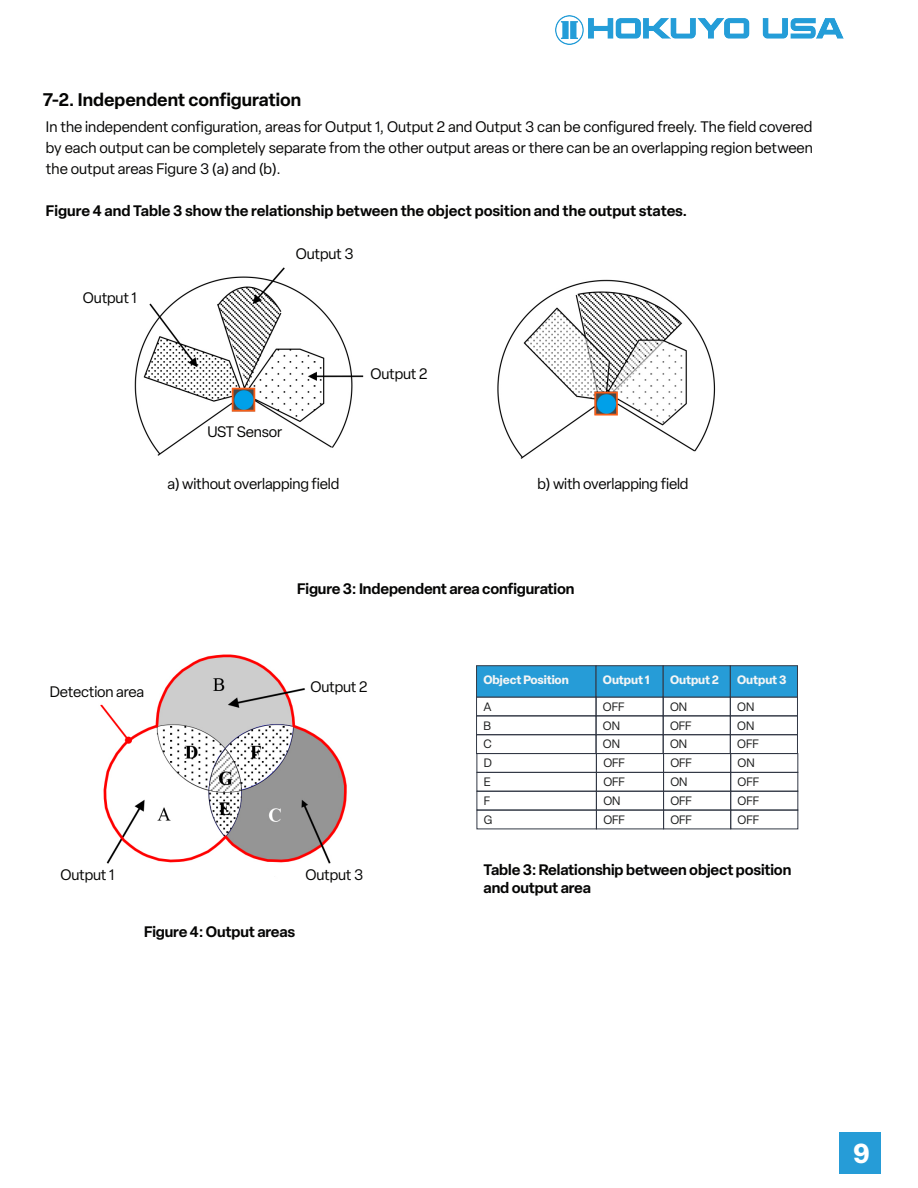
<style>
.page{position:relative;width:918px;height:1188px;background:#fff}
.page>*{position:absolute;margin:0;border:0;box-sizing:border-box;transform-origin:0 0}
.t1{font:700 27px "Elza";color:#fff}
.t2{font:600 18px "Elza";color:#050504}
.t3{font:15px/21px "Elza";letter-spacing:-.01em;color:#050504;text-align:justify}
.t4{font:600 15px/18px "Elza";letter-spacing:-.01em;color:#050504}
.t5{font:12px/18.9px "Elza";letter-spacing:-.01em;color:#1d1e1e}
.t6{font:700 12px "Elza";letter-spacing:-.01em;color:#f3f5f5}
</style>
<div class="page">
<div style="left:476px;top:697px;width:120px;height:19px;border:1px solid #323845"></div>
<div style="left:476px;top:716px;width:120px;height:19px;border:1px solid #323845"></div>
<div style="left:476px;top:666px;width:120px;height:31px;background:#269cd7"></div>
<div style="left:596px;top:697px;width:67px;height:19px;border:1px solid #323845"></div>
<div style="left:596px;top:716px;width:67px;height:19px;border:1px solid #323845"></div>
<div style="left:596px;top:666px;width:67px;height:31px;background:#269cd7"></div>
<div style="left:663px;top:697px;width:68px;height:19px;border:1px solid #323845"></div>
<div style="left:663px;top:716px;width:68px;height:19px;border:1px solid #323845"></div>
<div style="left:663px;top:666px;width:68px;height:31px;background:#269cd7"></div>
<div style="left:730px;top:697px;width:68px;height:19px;border:1px solid #323845"></div>
<div style="left:730px;top:716px;width:68px;height:19px;border:1px solid #323845"></div>
<div style="left:477px;top:753px;width:120px;height:20px;border:1px solid #323845"></div>
<div style="left:477px;top:772px;width:120px;height:19px;border:1px solid #323845"></div>
<div style="left:477px;top:791px;width:120px;height:19px;border:1px solid #323845"></div>
<div style="left:596px;top:753px;width:68px;height:20px;border:1px solid #323845"></div>
<div style="left:596px;top:772px;width:68px;height:19px;border:1px solid #323845"></div>
<div style="left:596px;top:791px;width:68px;height:19px;border:1px solid #323845"></div>
<div style="left:663px;top:753px;width:68px;height:20px;border:1px solid #323845"></div>
<div style="left:663px;top:772px;width:68px;height:19px;border:1px solid #323845"></div>
<div style="left:663px;top:791px;width:68px;height:19px;border:1px solid #323845"></div>
<div style="left:731px;top:753px;width:67px;height:20px;border:1px solid #323845"></div>
<div style="left:731px;top:772px;width:67px;height:19px;border:1px solid #323845"></div>
<div style="left:731px;top:791px;width:67px;height:19px;border:1px solid #323845"></div>
<div style="left:477px;top:810px;width:120px;height:19px;border:1px solid #323845"></div>
<div style="left:596px;top:810px;width:68px;height:19px;border:1px solid #323845"></div>
<div style="left:663px;top:810px;width:68px;height:19px;border:1px solid #323845"></div>
<div style="left:731px;top:810px;width:67px;height:19px;border:1px solid #323845"></div>
<div style="left:730px;top:666px;width:68px;height:31px;background:#269cd7;border:1px solid #323845"></div>
<img style="left:555px;top:15px;width:289px;height:29px">
<img style="left:134px;top:267px;width:582px;height:192px">
<img style="left:100px;top:654px;width:247px;height:210px">
<div style="left:839px;top:1133px;width:42px;height:41px;background:#269cd7"></div>
<p class="t2" style="left:43px;top:86px;width:260px">7-2. Independent configuration</p>
<p class="t3" style="left:46px;top:116px;width:768px">In the independent configuration, areas for Output 1, Output 2 and Output 3 can be configured freely. The field covered by each output can be completely separate from the other output areas or there can be an overlapping region between the output areas Figure 3 (a) and (b).</p>
<p class="t4" style="left:46px;top:201px;width:643px">Figure 4 and Table 3 show the relationship between the object position and the output states.</p>
<p class="t3" style="left:83px;top:287px;width:56px">Output 1</p>
<p class="t3" style="left:296px;top:243px;width:59px">Output 3</p>
<p class="t3" style="left:207px;top:422px;width:76px">UST Sensor</p>
<p class="t3" style="left:371px;top:363px;width:59px">Output 2</p>
<p class="t3" style="left:168px;top:473px;width:173px">a) without overlapping field</p>
<p class="t3" style="left:537px;top:473px;width:153px">b) with overlapping field</p>
<p class="t4" style="left:297px;top:579px;width:279px">Figure 3: Independent area configuration</p>
<p class="t3" style="left:50px;top:681px;width:96px">Detection area</p>
<p class="t3" style="left:311px;top:676px;width:59px">Output 2</p>
<p class="t6" style="left:483px;top:671px;width:87px">Object Position</p>
<p class="t5" style="left:483px;top:697px;width:10px;text-align:justify">A B C</p>
<p class="t6" style="left:603px;top:671px;width:48px">Output 1</p>
<p class="t5" style="left:603px;top:697px;width:23px">OFF<br>ON<br>ON</p>
<p class="t6" style="left:670px;top:671px;width:50px">Output 2</p>
<p class="t5" style="left:670px;top:697px;width:23px">ON<br>OFF<br>ON</p>
<p class="t6" style="left:737px;top:671px;width:51px">Output 3</p>
<p class="t5" style="left:737px;top:697px;width:23px">ON<br>ON<br>OFF</p>
<p class="t3" style="left:61px;top:864px;width:56px">Output 1</p>
<p class="t3" style="left:305px;top:864px;width:59px">Output 3</p>
<p class="t4" style="left:144px;top:922px;width:153px">Figure 4: Output areas</p>
<p class="t5" style="left:484px;top:754px;width:10px;text-align:justify">D E F</p>
<p class="t5" style="left:603px;top:754px;width:23px;text-align:justify">OFF OFF ON</p>
<p class="t5" style="left:670px;top:754px;width:23px">OFF<br>ON<br>OFF</p>
<p class="t5" style="left:738px;top:754px;width:23px">ON<br>OFF<br>OFF</p>
<p class="t5" style="left:484px;top:810px;width:10px">G</p>
<p class="t5" style="left:603px;top:810px;width:23px">OFF</p>
<p class="t5" style="left:671px;top:810px;width:23px">OFF</p>
<p class="t5" style="left:738px;top:810px;width:23px">OFF</p>
<p class="t4" style="left:484px;top:860px;width:309px">Table 3: Relationship between object position and output area</p>
<h1 class="t1" style="left:853px;top:1134px;width:18px">9</h1>
</div>
